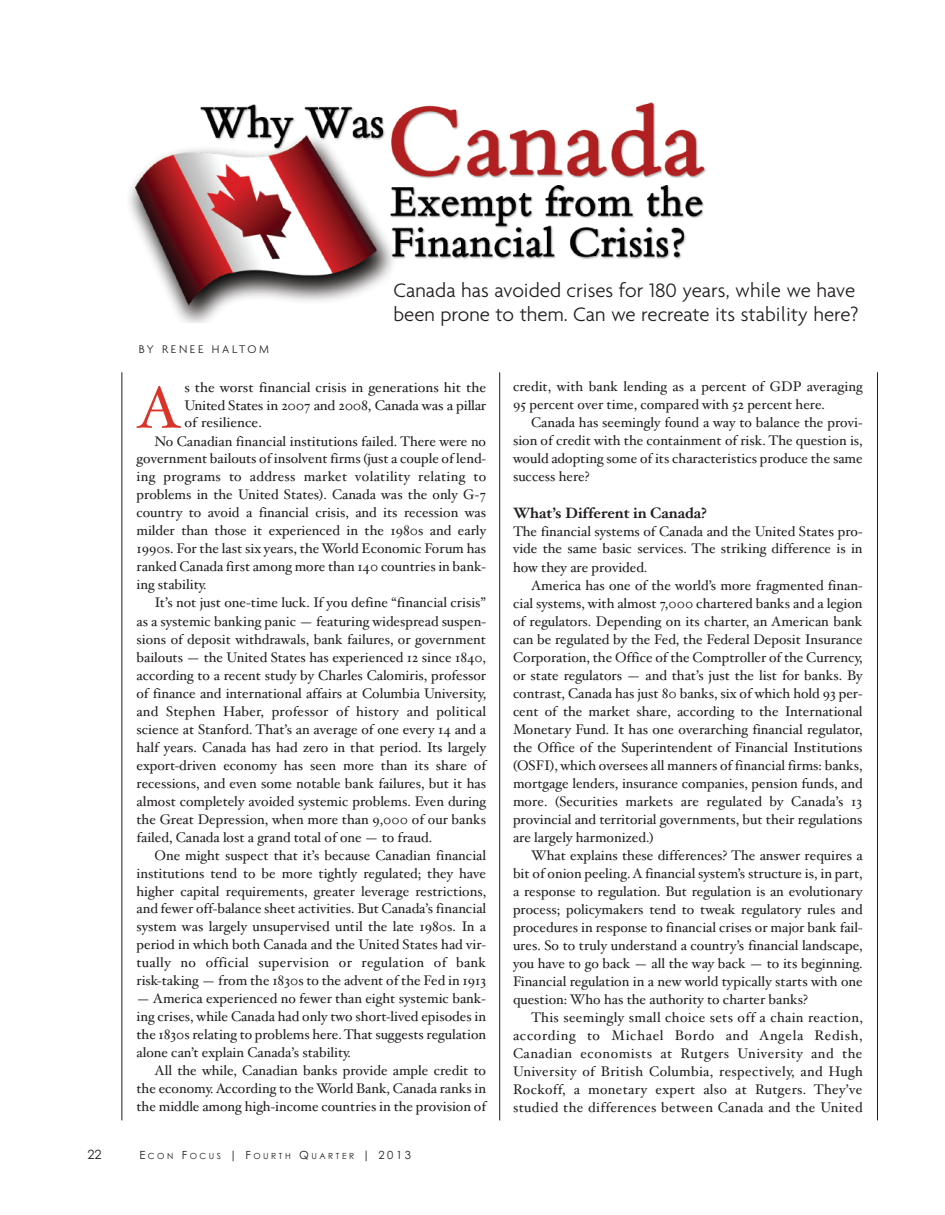
<style>
.page{position:relative;width:945px;height:1215px;background:#fff}
.page>*{position:absolute;margin:0;border:0;box-sizing:border-box;transform-origin:0 0}
.t1{font:58.95px "Hoefler Text";color:#d9332a}
.t2{font:300 21px/24px "Agenda";color:#231f20}
.t3{font:700 15px "Hoefler Text";color:#231f20}
.t4{font:13.95px/18px "Hoefler Text";color:#231f20;text-align:justify}
.t5{font:13.95px "Hoefler Text";letter-spacing:.025em;color:#231f20}
.t6{font:12.75px "Century Gothic";color:#231f20}
.t7{font:300 12px "Agenda";letter-spacing:.215em;color:#231f20}
.t8{font:8.4px "Century Gothic";letter-spacing:.295em;color:#231f20}
.s1{font-size:11.25px}
</style>
<div class="page">
<hr style="left:121px;top:372px;width:1px;height:748px;background:#231f20">
<hr style="left:499px;top:372px;width:1px;height:748px;background:#231f20">
<hr style="left:877px;top:372px;width:1px;height:748px;background:#231f20">
<img style="left:129px;top:102px;width:577px;height:221px">
<p class="t7" style="left:139px;top:342px;width:132px">BY RENEE HALTOM</p>
<h2 class="t2" style="left:393px;top:278px;width:467px">Canada has avoided crises for 180 years, while we have been prone to them. Can we recreate its stability here?</h2>
<h1 class="t1" style="left:137px;top:373px;width:46px">A</h1>
<p class="t4" style="left:185px;top:378px;width:303px">s the worst financial crisis in generations hit the</p>
<p class="t4" style="left:185px;top:396px;width:303px">United States in 2007 and 2008, Canada was a pillar</p>
<p class="t4" style="left:185px;top:414px;width:79px">of resilience.</p>
<p class="t4" style="left:155px;top:432px;width:333px">No Canadian financial institutions failed. There were no</p>
<p class="t4" style="left:137px;top:450px;width:351px">government bailouts of insolvent firms (just a couple of lend-</p>
<p class="t5" style="left:137px;top:469px;width:351px">ing programs to address market volatility relating to</p>
<p class="t4" style="left:137px;top:486px;width:351px">problems in the United States). Canada was the only G-7</p>
<p class="t4" style="left:137px;top:504px;width:351px">country to avoid a financial crisis, and its recession was</p>
<p class="t4" style="left:137px;top:522px;width:351px">milder than those it experienced in the 1980s and early</p>
<p class="t4" style="left:137px;top:540px;width:351px">1990s. For the last six years, the World Economic Forum has</p>
<p class="t4" style="left:137px;top:558px;width:351px">ranked Canada first among more than 140 countries in bank-</p>
<p class="t4" style="left:137px;top:576px;width:72px">ing stability.</p>
<p class="t4" style="left:155px;top:594px;width:333px">It’s not just one-time luck. If you define “financial crisis”</p>
<p class="t4" style="left:137px;top:612px;width:351px">as a systemic banking panic — featuring widespread suspen-</p>
<p class="t4" style="left:137px;top:630px;width:351px">sions of deposit withdrawals, bank failures, or government</p>
<p class="t4" style="left:137px;top:648px;width:351px">bailouts — the United States has experienced 12 since 1840,</p>
<p class="t4" style="left:137px;top:666px;width:351px">according to a recent study by Charles Calomiris, professor</p>
<p class="t4" style="left:137px;top:684px;width:351px">of finance and international affairs at Columbia University,</p>
<p class="t4" style="left:137px;top:702px;width:351px">and Stephen Haber, professor of history and political</p>
<p class="t4" style="left:137px;top:720px;width:351px">science at Stanford. That’s an average of one every 14 and a</p>
<p class="t4" style="left:137px;top:738px;width:351px">half years. Canada has had zero in that period. Its largely</p>
<p class="t4" style="left:137px;top:756px;width:351px">export-driven economy has seen more than its share of</p>
<p class="t4" style="left:137px;top:774px;width:351px">recessions, and even some notable bank failures, but it has</p>
<p class="t4" style="left:137px;top:792px;width:351px">almost completely avoided systemic problems. Even during</p>
<p class="t4" style="left:137px;top:810px;width:351px">the Great Depression, when more than 9,000 of our banks</p>
<p class="t4" style="left:137px;top:828px;width:297px">failed, Canada lost a grand total of one — to fraud.</p>
<p class="t4" style="left:155px;top:846px;width:333px">One might suspect that it’s because Canadian financial</p>
<p class="t4" style="left:137px;top:864px;width:351px">institutions tend to be more tightly regulated; they have</p>
<p class="t4" style="left:137px;top:882px;width:351px">higher capital requirements, greater leverage restrictions,</p>
<p class="t4" style="left:137px;top:900px;width:351px">and fewer off-balance sheet activities. But Canada’s financial</p>
<p class="t4" style="left:137px;top:918px;width:351px">system was largely unsupervised until the late 1980s. In a</p>
<p class="t4" style="left:137px;top:936px;width:351px">period in which both Canada and the United States had vir-</p>
<p class="t5" style="left:137px;top:955px;width:351px">tually no official supervision or regulation of bank</p>
<p class="t4" style="left:137px;top:972px;width:351px">risk-taking — from the 1830s to the advent of the Fed in 1913</p>
<p class="t4" style="left:137px;top:990px;width:351px">— America experienced no fewer than eight systemic bank&shy;ing crises, while Canada had only two short-lived episodes in the 1830s relating to problems here. That suggests regulation alone can’t explain Canada’s stability.</p>
<p class="t4" style="left:137px;top:1062px;width:351px;text-indent:18px">All the while, Canadian banks provide ample credit to the economy. According to the World Bank, Canada ranks in the middle among high-income countries in the provision of</p>
<p class="t6" style="left:88px;top:1147px;width:16px">22</p>
<p class="t8" style="left:139px;top:1151px;width:273px"><span class="s1">E</span>CON <span class="s1">F</span>OCUS <span class="s1">| F</span>OURTH <span class="s1">Q</span>UARTER <span class="s1">| 2013</span></p>
<p class="t4" style="left:513px;top:378px;width:351px">credit, with bank lending as a percent of GDP averaging<br>95 percent over time, compared with 52 percent here.</p>
<p class="t4" style="left:513px;top:414px;width:351px;text-indent:18px">Canada has seemingly found a way to balance the provi&shy;sion of credit with the containment of risk. The question is, would adopting some of its characteristics produce the same success here?</p>
<p class="t3" style="left:513px;top:504px;width:195px">What’s Different in Canada?</p>
<p class="t4" style="left:513px;top:522px;width:351px">The financial systems of Canada and the United States pro&shy;vide the same basic services. The striking difference is in how they are provided.</p>
<p class="t4" style="left:513px;top:576px;width:351px;text-indent:18px">America has one of the world’s more fragmented finan&shy;cial systems, with almost 7,000 chartered banks and a legion of regulators. Depending on its charter, an American bank can be regulated by the Fed, the Federal Deposit Insurance Corporation, the Office of the Comptroller of the Currency, or state regulators — and that’s just the list for banks. By contrast, Canada has just 80 banks, six of which hold 93 per&shy;cent of the market share, according to the International Monetary Fund. It has one overarching financial regulator, the Office of the Superintendent of Financial Institutions (OSFI), which oversees all manners of financial firms: banks, mortgage lenders, insurance companies, pension funds, and more. (Securities markets are regulated by Canada’s 13 provincial and territorial governments, but their regulations are largely harmonized.)</p>
<p class="t4" style="left:513px;top:846px;width:351px;text-indent:18px">What explains these differences? The answer requires a bit of onion peeling. A financial system’s structure is, in part, a response to regulation. But regulation is an evolutionary process; policymakers tend to tweak regulatory rules and procedures in response to financial crises or major bank fail&shy;ures. So to truly understand a country’s financial landscape, you have to go back — all the way back — to its beginning.<br>Financial regulation in a new world typically starts with one question: Who has the authority to charter banks?</p>
<p class="t4" style="left:513px;top:1008px;width:351px;text-indent:18px">This seemingly small choice sets off a chain reaction, according to Michael Bordo and Angela Redish, Canadian economists at Rutgers University and the University of British Columbia, respectively, and Hugh Rockoff, a monetary expert also at Rutgers. They’ve studied the differences between Canada and the United</p>
</div>
